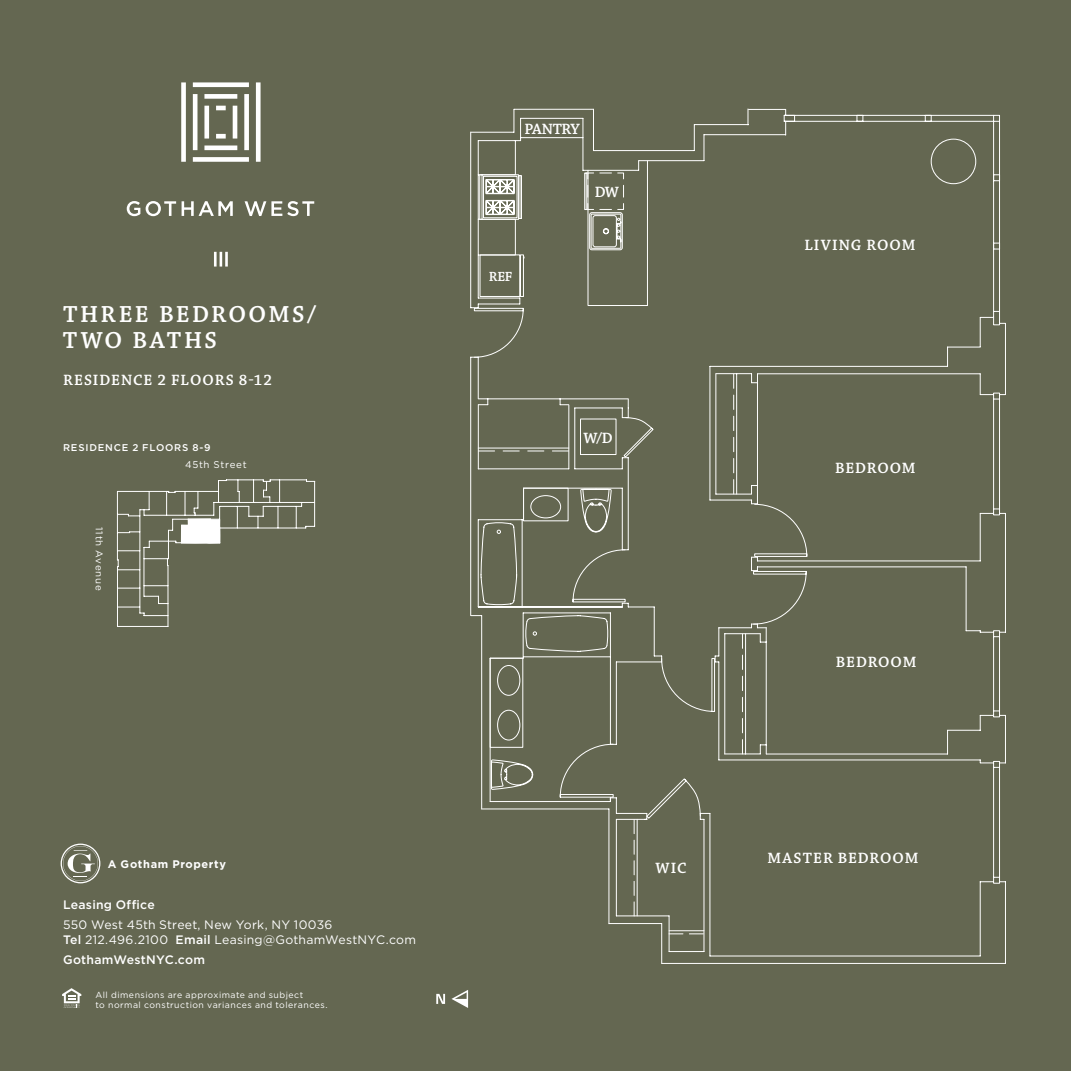
<style>
.page{position:relative;width:1071px;height:1071px;background:#646751}
.page>*{position:absolute;margin:0;border:0;box-sizing:border-box;transform-origin:0 0}
.t1{font:600 24.5px/25.4px "Chaparral Pro";letter-spacing:.095em;color:#fff}
.t2{font:600 15.75px "Chaparral Pro";letter-spacing:.055em;color:#fff}
.t3{font:600 14px "Chaparral Pro";color:#fff}
.t4{font:12.25px/14.7px "Gotham HTF";letter-spacing:.02em;color:#fff}
.t5{font:500 12.25px "Gotham HTF";letter-spacing:.02em;color:#fff}
.t6{font:700 11.03px "Gotham HTF";letter-spacing:.06em;color:#fff}
.t7{font:9.8px "Gotham HTF";letter-spacing:.07em;color:#fff}
.t8{font:500 9.8px "Gotham HTF";letter-spacing:.085em;color:#fff}
.t9{font:8.75px/10.5px "Gotham HTF";letter-spacing:.055em;color:#fff}
.s1{font-weight:500}
</style>
<div class="page">
<svg style="left:127px;top:82px;width:187px;height:185px"></svg>
<svg style="left:62px;top:988px;width:19px;height:20px"></svg>
<svg style="left:61px;top:844px;width:39px;height:39px"></svg>
<svg style="left:436px;top:994px;width:9px;height:10px"></svg>
<svg style="left:451px;top:990px;width:17px;height:18px"></svg>
<hr style="left:144px;top:547px;width:1px;height:49px;background:#fff">
<hr style="left:263px;top:506px;width:39px;height:1px;background:#fff">
<hr style="left:214px;top:502px;width:101px;height:1px;background:#fff">
<hr style="left:139px;top:510px;width:1px;height:103px;background:#fff">
<svg style="left:118px;top:585px;width:50px;height:4px"></svg>
<svg style="left:278px;top:480px;width:2px;height:48px"></svg>
<svg style="left:306px;top:480px;width:9px;height:2px"></svg>
<hr style="left:168px;top:566px;width:1px;height:60px;background:#fff">
<svg style="left:296px;top:503px;width:19px;height:25px"></svg>
<hr style="left:314px;top:481px;width:1px;height:45px;background:#fff">
<hr style="left:118px;top:626px;width:50px;height:1px;background:#fff">
<svg style="left:118px;top:596px;width:50px;height:20px"></svg>
<hr style="left:220px;top:528px;width:86px;height:1px;background:#fff">
<hr style="left:270px;top:479px;width:37px;height:1px;background:#fff">
<hr style="left:226px;top:479px;width:37px;height:1px;background:#fff">
<hr style="left:117px;top:567px;width:1px;height:59px;background:#fff">
<svg style="left:117px;top:480px;width:154px;height:90px"></svg>
<svg style="left:470px;top:109px;width:536px;height:855px"></svg>
<svg style="left:473px;top:138px;width:504px;height:794px"></svg>
<svg style="left:733px;top:374px;width:1px;height:120px"></svg>
<svg style="left:742px;top:634px;width:1px;height:120px"></svg>
<svg style="left:634px;top:820px;width:1px;height:96px"></svg>
<svg style="left:669px;top:933px;width:34px;height:1px"></svg>
<svg style="left:477px;top:160px;width:171px;height:310px"></svg>
<svg style="left:491px;top:172px;width:121px;height:618px"></svg>
<svg style="left:587px;top:172px;width:37px;height:38px"></svg>
<hr style="left:661px;top:924px;width:1px;height:40px;background:#fff">
<hr style="left:609px;top:923px;width:53px;height:1px;background:#fff">
<hr style="left:481px;top:616px;width:1px;height:193px;background:#fff">
<hr style="left:471px;top:132px;width:43px;height:1px;background:#fff">
<svg style="left:514px;top:110px;width:1px;height:22px"></svg>
<hr style="left:694px;top:124px;width:54px;height:1px;background:#fff">
<svg style="left:694px;top:125px;width:1px;height:26px"></svg>
<hr style="left:593px;top:150px;width:101px;height:1px;background:#fff">
<svg style="left:748px;top:109px;width:1px;height:16px"></svg>
<hr style="left:593px;top:109px;width:1px;height:42px;background:#fff">
<hr style="left:514px;top:109px;width:79px;height:1px;background:#fff">
<h1 class="t1" style="left:63px;top:303px;width:255px">THREE BEDROOMS/<br>TWO BATH S</h1>
<h2 class="t2" style="left:63px;top:371px;width:11px">RES</h2>
<h2 class="t2" style="left:93px;top:371px;width:181px">IDENCE 2 FLOORS 8-12</h2>
<p class="t8" style="left:63px;top:442px;width:149px">residence 2 FLOORS 8-9</p>
<p class="t7" style="left:185px;top:459px;width:63px">45th Street</p>
<p class="t7" style="left:105px;top:527px;width:65px;rotate:90deg">11th Avenue</p>
<h2 class="t2" style="left:525px;top:120px;width:57px">PANTRY</h2>
<h2 class="t2" style="left:595px;top:183px;width:25px">DW</h2>
<h3 class="t3" style="left:489px;top:269px;width:25px">RE F</h3>
<h2 class="t2" style="left:583px;top:429px;width:31px">W/D</h2>
<p class="t6" style="left:108px;top:858px;width:120px">A Gotham Property</p>
<h3 class="t5" style="left:63px;top:898px;width:93px">Leasing Office</h3>
<h3 class="t4" style="left:63px;top:918px;width:355px">550 West 45th Street, New York, NY 10036<br><span class="s1">Tel</span> 212.496.2100 <span class="s1">Email</span> Leasing@GothamWestNYC.com</h3>
<h3 class="t5" style="left:63px;top:953px;width:144px">GothamWestNYC.com</h3>
<p class="t9" style="left:96px;top:989px;width:234px">All dimensions are approximate and subject<br>to normal construction variances and tolerances.</p>
<h2 class="t2" style="left:655px;top:859px;width:32px">WIC</h2>
<h2 class="t2" style="left:804px;top:236px;width:86px">LIVING ROOM</h2>
<h2 class="t2" style="left:835px;top:459px;width:56px">BEDROOM</h2>
<h2 class="t2" style="left:836px;top:653px;width:56px">BEDROOM</h2>
<h2 class="t2" style="left:767px;top:850px;width:126px">MASTER BEDROOM</h2>
</div>
